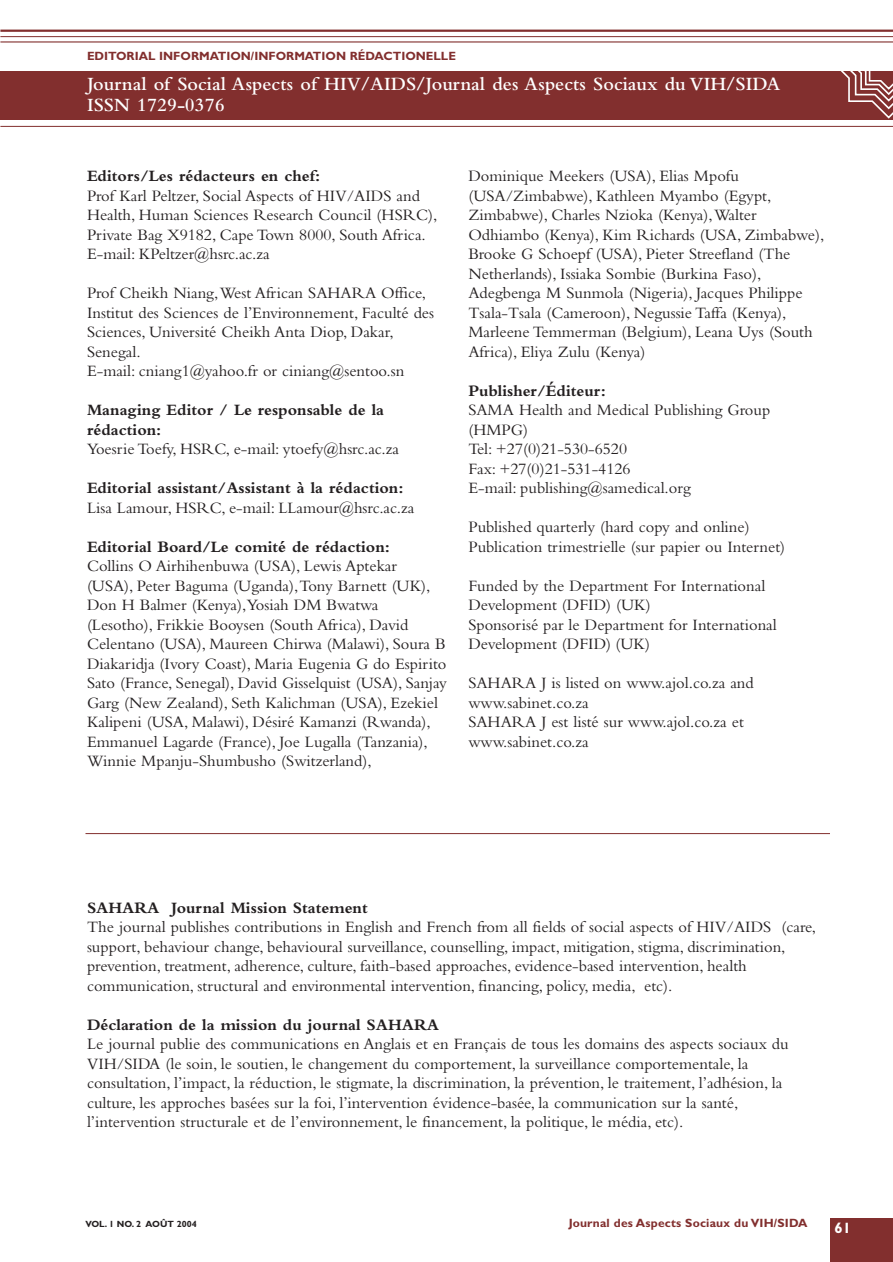
<style>
.page{position:relative;width:893px;height:1262px;background:#fff}
.page>*{position:absolute;margin:0;border:0;box-sizing:border-box;transform-origin:0 0}
.t1{font:600 19.5px/21px "Bembo";color:#fff}
.t2{font:16.5px/19.5px "Bembo";color:#231f20}
.t3{font:700 16.5px/19.5px "Bembo";color:#231f20}
.t4{font:700 15px "Gill Sans";color:#fff}
.t5{font:700 12px "Gill Sans";color:#822f2e}
.t6{font:700 9px "Gill Sans";color:#231f20}
</style>
<div class="page">
<div style="left:830px;top:1218px;width:62px;height:44px;background:#822f2e"></div>
<hr style="left:0;top:30px;width:892px;height:2px;background:#822f2e">
<hr style="left:0;top:36px;width:892px;height:1px;background:#822f2e">
<hr style="left:0;top:41px;width:892px;height:2px;background:#822f2e">
<hr style="left:0;top:126px;width:892px;height:1px;background:#822f2e">
<div style="left:0;top:71px;width:892px;height:49px;background:#822f2e"></div>
<svg style="left:841px;top:71px;width:51px;height:48px"></svg>
<hr style="left:85px;top:833px;width:745px;height:1px;background:#822f2e">
<p class="t5" style="left:87px;top:52px;width:370px">EDITORIAL INFORMATION/INFORMATION RÉDACTIONELLE</p>
<p class="t1" style="left:87px;top:75px;width:694px">Journal of Social Aspects of HIV/AIDS/Journal des Aspects Sociaux du VIH/SIDA<br>ISSN 1729-0376</p>
<p class="t3" style="left:87px;top:168px;width:235px">Editors/Les rédacteurs en chef:</p>
<p class="t2" style="left:87px;top:187px;width:352px">Prof Karl Peltzer, Social Aspects of HIV/AIDS and Health, Human Sciences Research Council (HSRC), Private Bag X9182, Cape Town 8000, South Africa.<br>E-mail: KPeltzer@hsrc.ac.za</p>
<p class="t2" style="left:87px;top:285px;width:348px">Prof Cheikh Niang,West African SAHARA Office, Institut des Sciences de l’Environnement, Faculté des Sciences, Université Cheikh Anta Diop, Dakar, Senegal.<br>E-mail: cniang1@yahoo.fr or ciniang@sentoo.sn</p>
<p class="t3" style="left:87px;top:402px;width:299px">Managing Editor / Le responsable de la rédaction:</p>
<p class="t2" style="left:87px;top:441px;width:313px">Yoesrie Toefy, HSRC, e-mail: ytoefy@hsrc.ac.za</p>
<p class="t3" style="left:87px;top:480px;width:318px">Editorial assistant/Assistant à la rédaction:</p>
<p class="t2" style="left:87px;top:499px;width:329px">Lisa Lamour, HSRC, e-mail: LLamour@hsrc.ac.za</p>
<p class="t3" style="left:87px;top:538px;width:304px">Editorial Board/Le comité de rédaction:</p>
<p class="t2" style="left:87px;top:558px;width:361px">Collins O Airhihenbuwa (USA), Lewis Aptekar (USA), Peter Baguma (Uganda),Tony Barnett (UK), Don H Balmer (Kenya),Yosiah DM Bwatwa (Lesotho), Frikkie Booysen (South Africa), David Celentano (USA), Maureen Chirwa (Malawi), Soura B Diakaridja (Ivory Coast), Maria Eugenia G do Espirito Sato (France, Senegal), David Gisselquist (USA), Sanjay Garg (New Zealand), Seth Kalichman (USA), Ezekiel Kalipeni (USA, Malawi), Désiré Kamanzi (Rwanda), Emmanuel Lagarde (France), Joe Lugalla (Tanzania), Winnie Mpanju-Shumbusho (Switzerland),</p>
<p class="t2" style="left:468px;top:168px;width:357px">Dominique Meekers (USA), Elias Mpofu (USA/Zimbabwe), Kathleen Myambo (Egypt, Zimbabwe), Charles Nzioka (Kenya),Walter Odhiambo (Kenya), Kim Richards (USA, Zimbabwe), Brooke G Schoepf (USA), Pieter Streefland (The Netherlands), Issiaka Sombie (Burkina Faso), Adegbenga M Sunmola (Nigeria), Jacques Philippe Tsala-Tsala (Cameroon), Negussie Taffa (Kenya), Marleene Temmerman (Belgium), Leana Uys (South Africa), Eliya Zulu (Kenya)</p>
<p class="t3" style="left:468px;top:382px;width:139px">Publisher/Éditeur:</p>
<p class="t2" style="left:468px;top:402px;width:303px">SAMA Health and Medical Publishing Group (HMPG)<br>Tel: +27(0)21-530-6520<br>Fax: +27(0)21-531-4126<br>E-mail: publishing@samedical.org</p>
<p class="t2" style="left:468px;top:519px;width:318px">Published quarterly (hard copy and online)<br>Publication trimestrielle (sur papier ou Internet)</p>
<p class="t2" style="left:468px;top:577px;width:310px">Funded by the Department For International Development (DFID) (UK)<br>Sponsorisé par le Department for International Development (DFID) (UK)</p>
<p class="t2" style="left:468px;top:675px;width:287px">SAHARA J is listed on www.ajol.co.za and www.sabinet.co.za<br>SAHARA J est listé sur www.ajol.co.za et www.sabinet.co.za</p>
<p class="t3" style="left:87px;top:899px;width:282px">SAHARA Journal Mission Statement</p>
<p class="t2" style="left:87px;top:918px;width:730px">The journal publishes contributions in English and French from all fields of social aspects of HIV/AIDS (care, support, behaviour change, behavioural surveillance, counselling, impact, mitigation, stigma, discrimination, prevention, treatment, adherence, culture, faith-based approaches, evidence-based intervention, health communication, structural and environmental intervention, financing, policy, media, etc).</p>
<p class="t3" style="left:87px;top:1016px;width:353px">Déclaration de la mission du journal SAHARA</p>
<p class="t2" style="left:87px;top:1035px;width:703px">Le journal publie des communications en Anglais et en Français de tous les domains des aspects sociaux du VIH/SIDA (le soin, le soutien, le changement du comportement, la surveillance comportementale, la consultation, l’impact, la réduction, le stigmate, la discrimination, la prévention, le traitement, l’adhésion, la culture, les approches basées sur la foi, l’intervention évidence-basée, la communication sur la santé, l’intervention structurale et de l’environnement, le financement, la politique, le média, etc).</p>
<p class="t6" style="left:85px;top:1221px;width:113px">VOL. 1 NO. 2 AOÛT 2004</p>
<p class="t5" style="left:568px;top:1219px;width:240px">Journal des Aspects Sociaux du VIH/SIDA</p>
<p class="t4" style="left:834px;top:1222px;width:18px">61</p>
</div>
